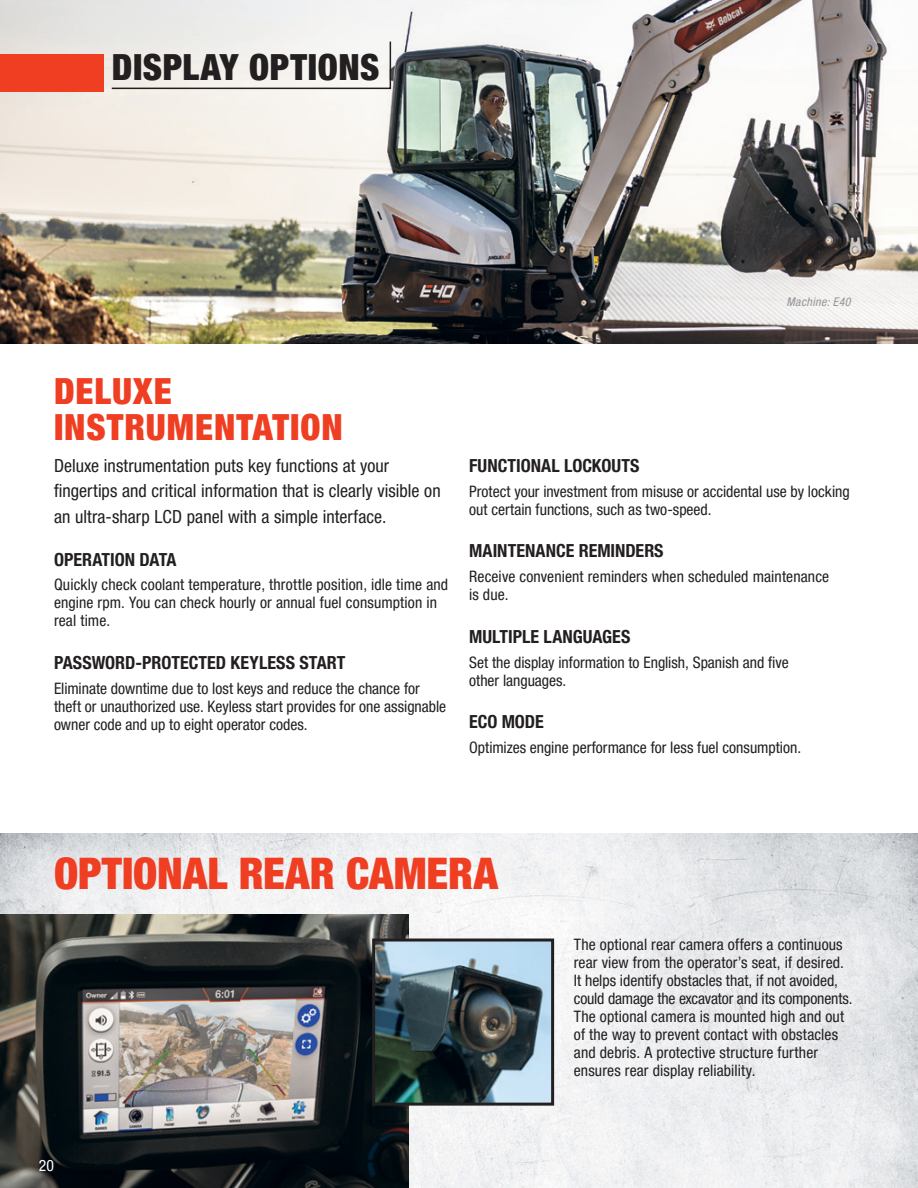
<style>
.page{position:relative;width:918px;height:1188px;background:#fff}
.page>*{position:absolute;margin:0;border:0;box-sizing:border-box;transform-origin:0 0}
.Subhead{font:900 condensed 43.5px "Helvetica Neue LT Pro";color:#ef3e22}
.Heading{font:900 condensed 36px/36px "Helvetica Neue LT Pro";letter-spacing:.025em;color:#ef3e22}
.Body{font:900 condensed 36px "Helvetica Neue LT Pro";letter-spacing:.015em;color:#231f20}
.Large_Body_Copy{font:condensed 18px/25.5px "Helvetica Neue LT Pro";letter-spacing:.005em;color:#231f20}
.Subhead-2{font:700 condensed 18px "Helvetica Neue LT Pro";color:#231f20}
.Body-2{font:condensed 15.75px/18px "Helvetica Neue LT Pro";letter-spacing:.005em;color:#231f20}
.t1{font:condensed 15.75px "Helvetica Neue LT Pro";color:#fff}
.t2{font:italic condensed 12px "Helvetica Neue LT Pro";letter-spacing:.03em;color:#939598}
</style>
<div class="page">
<img style="left:0;top:833px;width:918px;height:355px">
<img style="left:0;top:0;width:918px;height:344px">
<img style="left:0;top:915px;width:408px;height:273px">
<img style="left:376px;top:943px;width:174px;height:159px">
<div style="left:372px;top:939px;width:182px;height:167px;border:3px solid #231f20"></div>
<div style="left:0;top:54px;width:103px;height:38px;background:#ef3e22"></div>
<svg style="left:110px;top:40px;width:282px;height:50px"></svg>
<p class="Body" style="left:112px;top:45px;width:269px">DISPLAY OPTIONS</p>
<p class="t2" style="left:787px;top:295px;width:66px">Machine: E40</p>
<p class="Heading" style="left:54px;top:373px;width:290px">DELUXE<br>INSTRUMENTATION</p>
<p class="Large_Body_Copy" style="left:54px;top:453px;width:388px">Deluxe instrumentation puts key functions at your fingertips and critical information that is clearly visible on an ultra-sharp LCD panel with a simple interface.</p>
<p class="Subhead-2" style="left:54px;top:549px;width:124px">OPERATION DATA</p>
<p class="Body-2" style="left:54px;top:576px;width:396px">Quickly check coolant temperature, throttle position, idle time and engine rpm. You can check hourly or annual fuel consumption in real time.</p>
<p class="Subhead-2" style="left:54px;top:652px;width:293px">PASSWORD-PROTECTED KEYLESS START</p>
<p class="Body-2" style="left:54px;top:679px;width:394px">Eliminate downtime due to lost keys and reduce the chance for theft or unauthorized use. Keyless start provides for one assignable owner code and up to eight operator codes.</p>
<p class="Subhead-2" style="left:469px;top:455px;width:172px">FUNCTIONAL LOCKOUTS</p>
<p class="Body-2" style="left:469px;top:482px;width:382px">Protect your investment from misuse or accidental use by locking out certain functions, such as two-speed.</p>
<p class="Subhead-2" style="left:469px;top:540px;width:196px">MAINTENANCE REMINDERS</p>
<p class="Body-2" style="left:469px;top:567px;width:362px">Receive convenient reminders when scheduled maintenance is due.</p>
<p class="Subhead-2" style="left:469px;top:626px;width:163px">MULTIPLE LANGUAGES</p>
<p class="Body-2" style="left:469px;top:653px;width:321px">Set the display information to English, Spanish and five other languages.</p>
<p class="Subhead-2" style="left:469px;top:711px;width:76px">ECO MODE</p>
<p class="Body-2" style="left:469px;top:738px;width:334px">Optimizes engine performance for less fuel consumption.</p>
<p class="Subhead" style="left:54px;top:847px;width:445px">OPTIONAL REAR CAMERA</p>
<p class="t1" style="left:39px;top:1156px;width:17px">20</p>
<p class="Body-2" style="left:574px;top:935px;width:280px">The optional rear camera offers a continuous rear view from the operator’s seat, if desired.<br>It helps identify obstacles that, if not avoided, could damage the excavator and its components.<br>The optional camera is mounted high and out of the way to prevent contact with obstacles and debris. A protective structure further ensures rear display reliability.</p>
</div>
